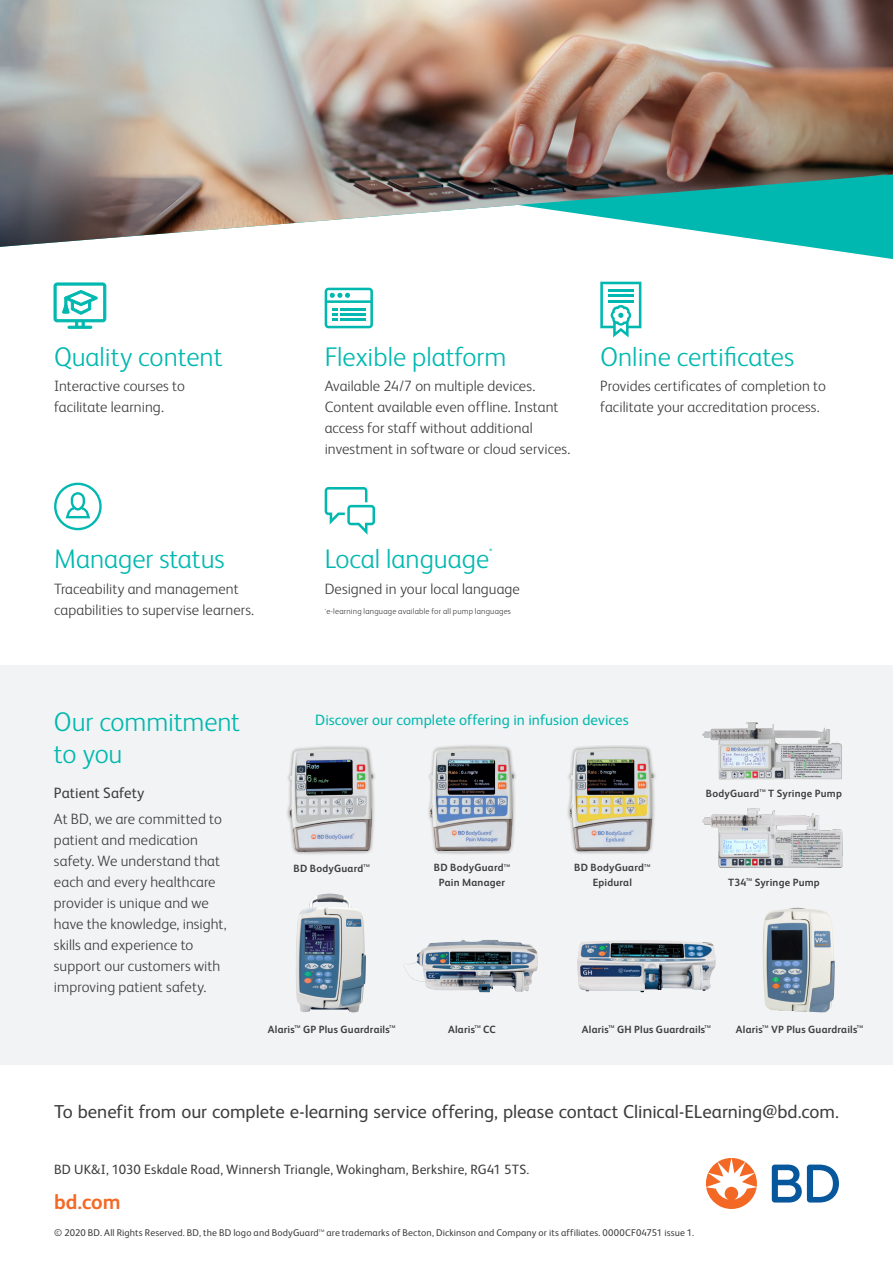
<style>
.page{position:relative;width:893px;height:1263px;background:#fff}
.page>*{position:absolute;margin:0;border:0;box-sizing:border-box;transform-origin:0 0}
.CYAN_sub_header_V2_M{font:300 27px "FS Albert";color:#00b8af}
.Subhead_option_1_FS{font:300 27px "FS Albert Pro";letter-spacing:-.005em;color:#00b8af}
.Website_FS_Albert_Bo{font:700 21px "FS Albert Pro";color:#f36824}
.Subhead_option_2_FS{font:18.75px "FS Albert Pro";letter-spacing:-.005em;color:#3e3e3f}
.Body_copy_option_1_F{font:300 15px/21px "FS Albert Pro";letter-spacing:.005em;color:#3e3e3f}
.Subhead_option_3_FS{font:300 15px/21px "FS Albert Pro";letter-spacing:.005em;color:#3e3e3f}
.Subhead_option_1_FS-2{font:15px "FS Albert Pro";letter-spacing:.005em;color:#00b8af}
.Subhead_option_3_FS-2{font:15px "FS Albert Pro";letter-spacing:.005em;color:#3e3e3f}
.Address_Albert_Regul{font:13.5px "FS Albert Pro";letter-spacing:.01em;color:#3e3e3f}
.CYAN_sub_header_V2_M-2{font:300 10.8px "FS Albert";color:#00b8af}
.Subhead_body_copy_FS{font:700 10.5px "FS Albert Pro";letter-spacing:.02em;color:#3e3e3f}
.Copyright_Albert_Reg{font:9.75px "FS Albert Pro";letter-spacing:.01em;color:#3e3e3f}
.Body_copy_option_1_F-2{font:300 8.25px "FS Albert Pro";letter-spacing:.025em;color:#3e3e3f}
.Subhead_body_copy_FS-2{font:700 4.2px "FS Albert Pro";letter-spacing:.02em;color:#3e3e3f}
.Copyright_Albert_Reg-2{font:3.9px "FS Albert Pro";color:#3e3e3f}
</style>
<div class="page">
<div style="left:0;top:666px;width:893px;height:399px;background:#f2f3f4"></div>
<div style="left:286px;top:745px;width:90px;height:111px;background:#231f20;opacity:.4"></div>
<img style="left:289px;top:748px;width:84px;height:104px">
<div style="left:567px;top:745px;width:90px;height:110px;background:#231f20;opacity:.4"></div>
<img style="left:570px;top:748px;width:84px;height:104px">
<div style="left:426px;top:744px;width:92px;height:112px;background:#231f20;opacity:.4"></div>
<img style="left:430px;top:747px;width:84px;height:105px">
<img style="left:0;top:0;width:893px;height:247px">
<div style="left:68px;top:326px;width:24px;height:3px;border:1px solid #00b8af"></div>
<svg style="left:54px;top:282px;width:52px;height:45px"></svg>
<svg style="left:325px;top:487px;width:50px;height:48px"></svg>
<svg style="left:54px;top:483px;width:48px;height:47px"></svg>
<svg style="left:325px;top:288px;width:48px;height:40px"></svg>
<svg style="left:600px;top:282px;width:41px;height:55px"></svg>
<hr style="left:608px;top:289px;width:26px;height:3px;background:#00b8af">
<hr style="left:608px;top:295px;width:26px;height:2px;background:#00b8af">
<hr style="left:608px;top:300px;width:26px;height:2px;background:#00b8af">
<svg style="left:772px;top:1164px;width:67px;height:38px"></svg>
<svg style="left:706px;top:1158px;width:51px;height:51px"></svg>
<img style="left:763px;top:908px;width:72px;height:104px">
<img style="left:296px;top:893px;width:70px;height:119px">
<img style="left:577px;top:940px;width:138px;height:52px">
<img style="left:404px;top:940px;width:134px;height:52px">
<img style="left:702px;top:808px;width:141px;height:60px">
<img style="left:702px;top:722px;width:140px;height:58px">
<p class="CYAN_sub_header_V2_M" style="left:54px;top:339px;width:170px">Quality content</p>
<p class="Body_copy_option_1_F" style="left:54px;top:375px;width:132px">Interactive courses to facilitate learning.</p>
<p class="CYAN_sub_header_V2_M" style="left:325px;top:339px;width:183px">Flexible platform</p>
<p class="Body_copy_option_1_F" style="left:325px;top:375px;width:247px">Available 24/7 on multiple devices.<br>Content available even offline. Instant access for staff without additional investment in software or cloud services.</p>
<p class="CYAN_sub_header_V2_M" style="left:600px;top:339px;width:195px">Online certificates</p>
<p class="Body_copy_option_1_F" style="left:600px;top:375px;width:227px">Provides certificates of completion to facilitate your accreditation process.</p>
<p class="CYAN_sub_header_V2_M" style="left:54px;top:541px;width:172px">Manager status</p>
<p class="Body_copy_option_1_F" style="left:54px;top:577px;width:202px">Traceability and management capabilities to supervise learners.</p>
<p class="CYAN_sub_header_V2_M" style="left:325px;top:541px;width:166px">Local language</p>
<p class="CYAN_sub_header_V2_M-2" style="left:489px;top:545px;width:5px">*</p>
<p class="Body_copy_option_1_F" style="left:325px;top:577px;width:197px">Designed in your local language</p>
<p class="Body_copy_option_1_F-2" style="left:325px;top:606px;width:188px"><sup>*</sup>e-learning language available for all pump languages</p>
<p class="Subhead_option_1_FS" style="left:54px;top:703px;width:188px">Our commitment</p>
<p class="Subhead_option_1_FS" style="left:54px;top:735px;width:70px">to you</p>
<p class="Subhead_option_3_FS-2" style="left:54px;top:782px;width:92px">Patient Safety</p>
<p class="Subhead_option_3_FS" style="left:54px;top:807px;width:174px">At BD, we are committed to patient and medication safety. We understand that each and every healthcare provider is unique and we have the knowledge, insight, skills and experience to support our customers with improving patient safety.</p>
<p class="Subhead_option_1_FS-2" style="left:315px;top:709px;width:315px">Discover our complete offering in infusion devices</p>
<p class="Subhead_body_copy_FS" style="left:294px;top:861px;width:71px">BD BodyGuard</p>
<p class="Subhead_body_copy_FS-2" style="left:364px;top:862px;width:8px">TM</p>
<p class="Subhead_body_copy_FS" style="left:574px;top:860px;width:71px">BD BodyGuard</p>
<p class="Subhead_body_copy_FS-2" style="left:644px;top:862px;width:8px">TM</p>
<p class="Subhead_body_copy_FS" style="left:593px;top:874px;width:41px">Epidural</p>
<p class="Subhead_body_copy_FS" style="left:434px;top:860px;width:71px">BD BodyGuard</p>
<p class="Subhead_body_copy_FS-2" style="left:504px;top:862px;width:8px">TM</p>
<p class="Subhead_body_copy_FS" style="left:439px;top:874px;width:68px">Pain Manager</p>
<p class="Subhead_body_copy_FS" style="left:706px;top:786px;width:55px">BodyGuard</p>
<p class="Subhead_body_copy_FS-2" style="left:760px;top:788px;width:8px">TM</p>
<p class="Subhead_body_copy_FS" style="left:768px;top:786px;width:75px">T Syringe Pump</p>
<p class="Subhead_body_copy_FS" style="left:728px;top:874px;width:20px">T34</p>
<p class="Subhead_body_copy_FS-2" style="left:746px;top:876px;width:8px">TM</p>
<p class="Subhead_body_copy_FS" style="left:755px;top:874px;width:66px">Syringe Pump</p>
<p class="Subhead_body_copy_FS" style="left:268px;top:1022px;width:28px">Alaris</p>
<p class="Subhead_body_copy_FS-2" style="left:294px;top:1024px;width:8px">TM</p>
<p class="Subhead_body_copy_FS" style="left:303px;top:1022px;width:88px">GP Plus Guardrails</p>
<p class="Subhead_body_copy_FS-2" style="left:389px;top:1024px;width:8px">TM</p>
<p class="Subhead_body_copy_FS" style="left:448px;top:1022px;width:28px">Alaris</p>
<p class="Subhead_body_copy_FS-2" style="left:475px;top:1024px;width:8px">TM</p>
<p class="Subhead_body_copy_FS" style="left:483px;top:1022px;width:14px">CC</p>
<p class="Subhead_body_copy_FS" style="left:736px;top:1022px;width:28px">Alaris</p>
<p class="Subhead_body_copy_FS-2" style="left:762px;top:1024px;width:8px">TM</p>
<p class="Subhead_body_copy_FS" style="left:771px;top:1022px;width:88px">VP Plus Guardrails</p>
<p class="Subhead_body_copy_FS-2" style="left:857px;top:1024px;width:8px">TM</p>
<p class="Subhead_body_copy_FS" style="left:582px;top:1022px;width:28px">Alaris</p>
<p class="Subhead_body_copy_FS-2" style="left:608px;top:1024px;width:8px">TM</p>
<p class="Subhead_body_copy_FS" style="left:617px;top:1022px;width:90px">GH Plus Guardrails</p>
<p class="Subhead_body_copy_FS-2" style="left:705px;top:1024px;width:8px">TM</p>
<p class="Subhead_option_2_FS" style="left:54px;top:1098px;width:786px">To benefit from our complete e-learning service offering, please contact Clinical-ELearning@bd.com.</p>
<p class="Address_Albert_Regul" style="left:54px;top:1159px;width:477px">BD UK&amp;I, 1030 Eskdale Road, Winnersh Triangle, Wokingham, Berkshire, RG41 5TS.</p>
<p class="Website_FS_Albert_Bo" style="left:54px;top:1187px;width:68px">bd.com</p>
<p class="Copyright_Albert_Reg" style="left:54px;top:1226px;width:266px">© 2020 BD. All Rights Reserved. BD, the BD logo and BodyGuard</p>
<p class="Copyright_Albert_Reg-2" style="left:319px;top:1228px;width:7px">TM</p>
<p class="Copyright_Albert_Reg" style="left:327px;top:1226px;width:369px">are trademarks of Becton, Dickinson and Company or its affiliates. 0000CF04751 issue 1.</p>
</div>
